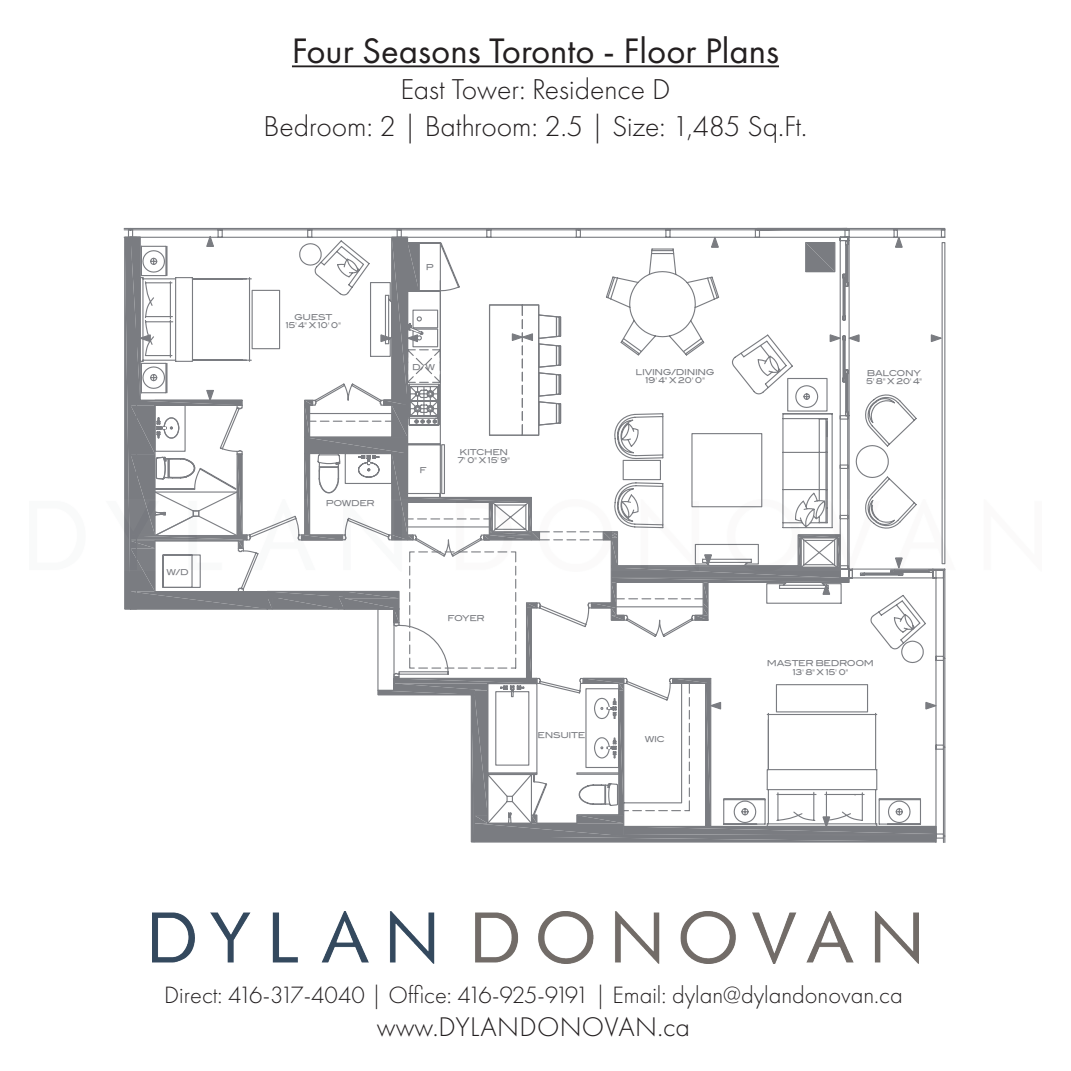
<style>
.page{position:relative;width:1071px;height:1071px;background:#fff}
.page>*{position:absolute;margin:0;border:0;box-sizing:border-box;transform-origin:0 0}
.t1{font:36.75px "Futura PT";color:#231f20}
.t2{font:300 29.75px "Futura PT";color:#231f20}
.t3{font:300 28px "Futura PT";letter-spacing:.01em;color:#231f20}
.t4{font:300 24.5px "Futura PT";color:#231f20}
.t5{font:8.05px/8.4px "Blair Md ITCTT Medium";letter-spacing:-.04em;color:#7a7c81;text-align:center}
</style>
<div class="page">
<svg style="left:125px;top:234px;width:820px;height:608px"></svg>
<hr style="left:292px;top:65px;width:487px;height:2px;background:#231f20">
<img style="left:152px;top:911px;width:767px;height:52px">
<img style="left:124px;top:500px;width:822px;height:71px">
<p class="t1" style="left:292px;top:29px;width:489px">Four Seasons Toronto - Floor Plans</p>
<p class="t2" style="left:401px;top:73px;width:271px">East Tower: Residence D</p>
<p class="t2" style="left:264px;top:109px;width:545px">Bedroom: 2 | Bathroom: 2.5 | Size: 1,485 Sq.Ft.</p>
<p class="t5" style="left:166px;top:568px;width:24px">W/D</p>
<p class="t5" style="left:286px;top:313px;width:57px">GUEST<br>15' 4" X 10' 0"</p>
<p class="t5" style="left:326px;top:499px;width:51px">POWDER</p>
<p class="t5" style="left:426px;top:263px;width:9px">P</p>
<p class="t5" style="left:412px;top:363px;width:24px">D/W</p>
<p class="t5" style="left:420px;top:466px;width:9px">F</p>
<p class="t5" style="left:458px;top:448px;width:54px;text-align:left">KITCHEN<br>7' 0" X 15' 9"</p>
<p class="t5" style="left:448px;top:614px;width:39px">FOYER</p>
<p class="t5" style="left:538px;top:731px;width:49px">ENSUITE</p>
<p class="t5" style="left:636px;top:368px;width:81px">LIVING/DINING<br>19' 4" X 20' 0"</p>
<p class="t5" style="left:866px;top:369px;width:57px;text-align:left">BALCONY<br>5' 8" X 20' 4"</p>
<p class="t5" style="left:645px;top:735px;width:22px">WIC</p>
<p class="t5" style="left:767px;top:659px;width:109px">MASTER BEDROOM<br>13' 8" X 15' 0"</p>
<p class="t4" style="left:164px;top:980px;width:740px">Direct: 416-317-4040 | Office: 416-925-9191 | Email: dylan@dylandonovan.ca</p>
<p class="t3" style="left:377px;top:1011px;width:314px">www.DYLANDONOVAN.ca</p>
</div>
